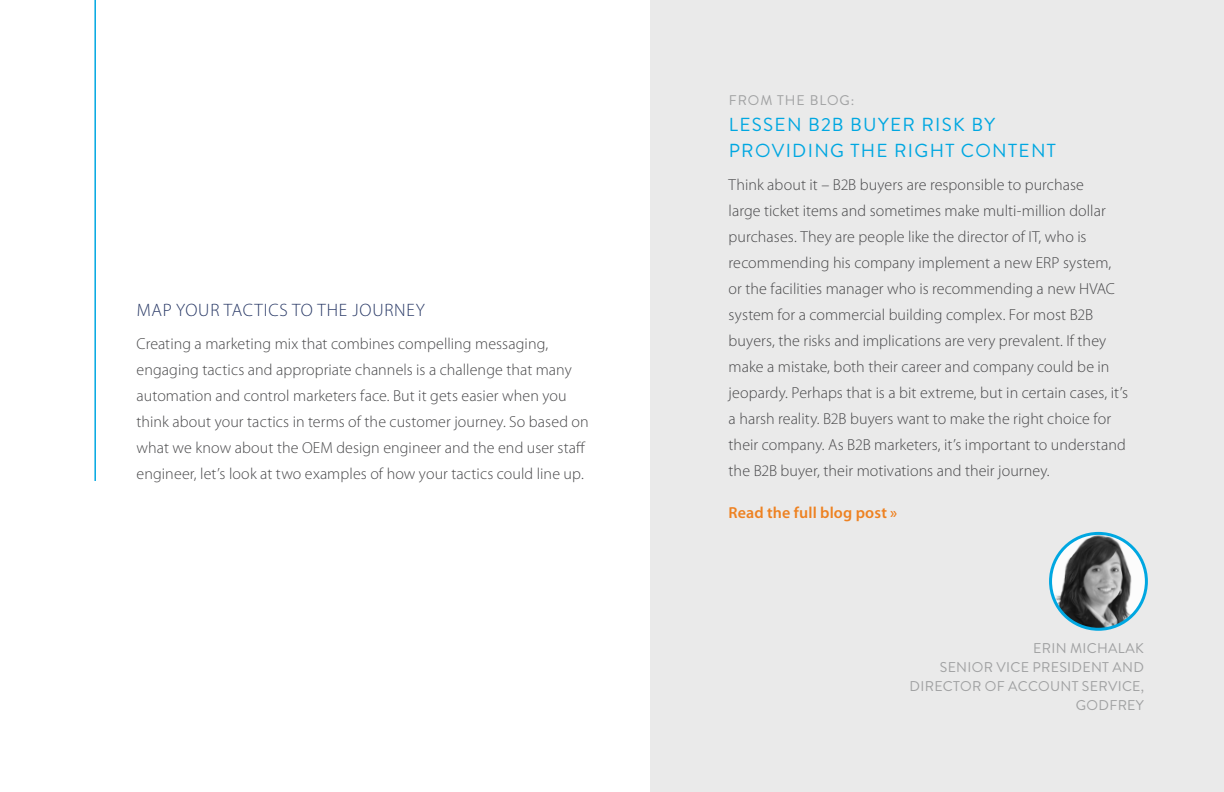
<style>
.page{position:relative;width:1224px;height:792px;background:#fff}
.page>*{position:absolute;margin:0;border:0;box-sizing:border-box;transform-origin:0 0}
.t1{font:18.8px/26px "Brandon Grotesque";letter-spacing:.07em;color:#00a7e1}
.t2{font:300 18px "Myriad Pro";letter-spacing:.045em;color:#2a3a67}
.t3{font:300 16px/26px "Myriad Pro";letter-spacing:.005em;color:#48484a}
.t4{font:600 16px "Myriad Pro";letter-spacing:.01em;color:#ee8222}
.t5{font:14.2px/18.8px "Brandon Grotesque";letter-spacing:.02em;color:#a0a1a2;text-align:right}
.t6{font:14px "Brandon Grotesque";letter-spacing:.07em;color:#a0a1a2}
</style>
<div class="page">
<div style="left:650px;top:0;width:574px;height:792px;background:#eaeaea"></div>
<hr style="left:94px;top:0;width:2px;height:481px;background:#00a7e1">
<img style="left:1051px;top:534px;width:95px;height:95px">
<div style="left:1049px;top:532px;width:99px;height:99px;border:3px solid #00a7e1;border-radius:50%"></div>
<p class="t2" style="left:137px;top:300px;width:290px">MAP YOUR TACTICS TO THE JOURNEY</p>
<p class="t3" style="left:137px;top:331px;width:454px">Creating a marketing mix that combines compelling messaging, engaging tactics and appropriate channels is a challenge that many automation and control marketers face. But it gets easier when you think about your tactics in terms of the customer journey. So based on what we know about the OEM design engineer and the end user staff engineer, let’s look at two examples of how your tactics could line up.</p>
<p class="t6" style="left:729px;top:91px;width:127px">FROM THE BLOG:</p>
<p class="t1" style="left:729px;top:112px;width:329px">LESSEN B2B BUYER RISK BY<br>PROVIDING THE RIGHT CONTENT</p>
<p class="t3" style="left:729px;top:172px;width:401px">Think about it – B2B buyers are responsible to purchase<br>large ticket items and sometimes make multi-million dollar purchases. They are people like the director of IT, who is recommending his company implement a new ERP system, or the facilities manager who is recommending a new HVAC system for a commercial building complex. For most B2B buyers, the risks and implications are very prevalent. If they make a mistake, both their career and company could be in jeopardy. Perhaps that is a bit extreme, but in certain cases, it’s a harsh reality. B2B buyers want to make the right choice for their company. As B2B marketers, it’s important to understand the B2B buyer, their motivations and their journey.</p>
<p class="t4" style="left:729px;top:504px;width:170px">Read the full blog post »</p>
<p class="t5" style="left:910px;top:639px;width:236px">ERIN MICHALAK<br>SENIOR VICE PRESIDENT AND<br>DIRECTOR OF ACCOUNT SERVICE,<br>GODFREY</p>
</div>
